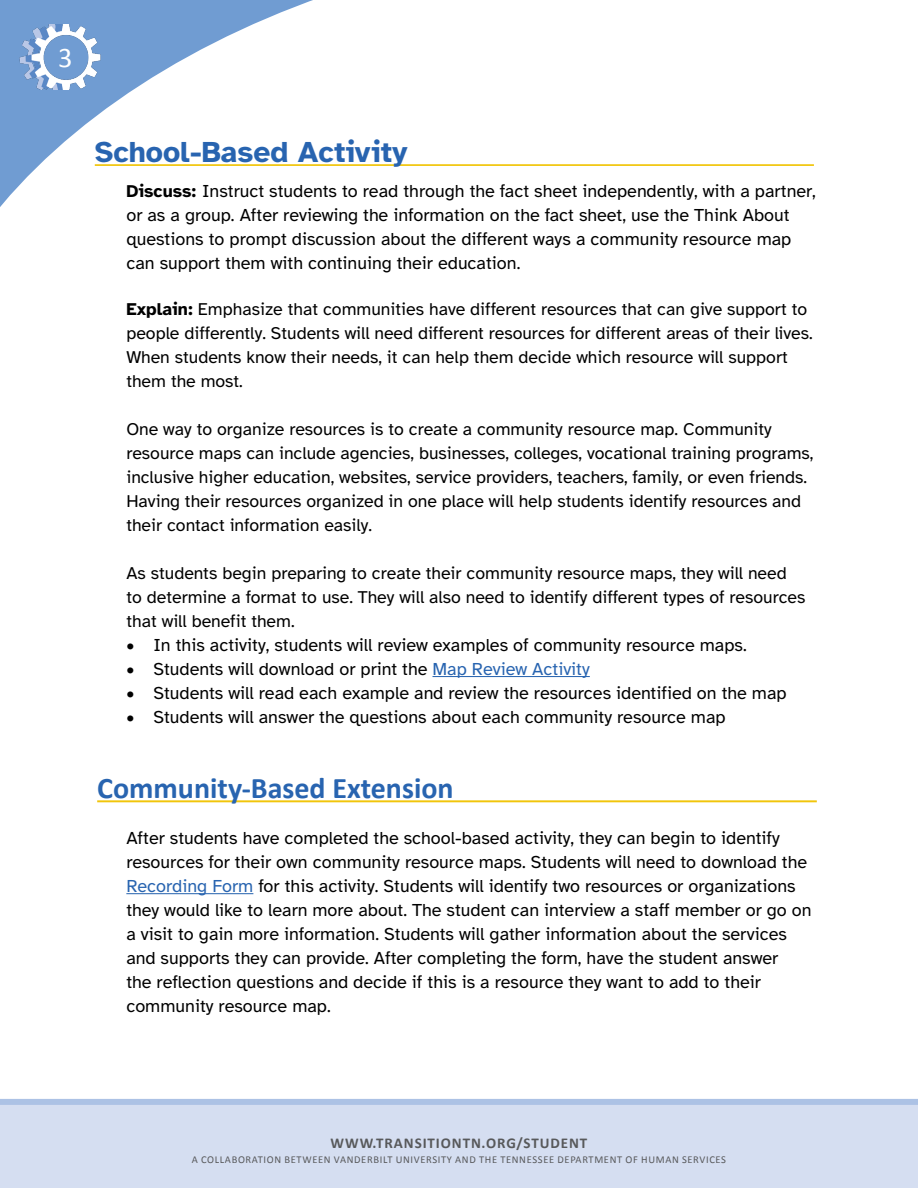
<style>
.page{position:relative;width:918px;height:1188px;background:#fff}
.page>*{position:absolute;margin:0;border:0;box-sizing:border-box;transform-origin:0 0}
.t1{font:700 30px "Calibri";color:#2864b0}
.t2{font:700 30px "Atkinson Hyperlegible";color:#2864b0}
.t3{font:28.5px "Calibri";color:#fff}
.t4{font:18px/24px "Atkinson Hyperlegible";color:#000}
.t5{font:17.7px/24px "Atkinson Hyperlegible";color:#000}
.t6{font:700 15px "Calibri";letter-spacing:.06em;color:#58595b}
.t7{font:10.5px "Calibri";letter-spacing:.06em;color:#58595b}
.s1{font-weight:700;font-size:17.7px}
.s2{font-weight:700}
.s3{color:#2864b0}
</style>
<div class="page">
<div style="left:0;top:1099px;width:918px;height:89px;background:#d5def1"></div>
<svg style="left:0;top:0;width:313px;height:207px"></svg>
<img style="left:17px;top:25px;width:87px;height:65px">
<hr style="left:97px;top:800px;width:720px;height:2px;background:#f1c50b">
<hr style="left:95px;top:164px;width:719px;height:2px;background:#f1c50b">
<hr style="left:433px;top:676px;width:157px;height:1px;background:#2864b0">
<hr style="left:126px;top:893px;width:127px;height:1px;background:#2864b0">
<h2 class="t3" style="left:58px;top:37px;width:16px">3</h2>
<h1 class="t2" style="left:95px;top:135px;width:314px">School-Based Activity</h1>
<p class="t4" style="left:126px;top:180px;width:691px"><span class="s1">Discuss:</span> Instruct students to read through the fact sheet independently, with a partner, or as a group. After reviewing the information on the fact sheet, use the Think About questions to prompt discussion about the different ways a community resource map can support them with continuing their education.</p>
<p class="t5" style="left:126px;top:297px;width:688px"><span class="s2">Explain:</span> Emphasize that communities have different resources that can give support to people differently. Students will need different resources for different areas of their lives.<br>When students know their needs, it can help them decide which resource will support them the most.</p>
<p class="t5" style="left:126px;top:417px;width:689px">One way to organize resources is to create a community resource map. Community resource maps can include agencies, businesses, colleges, vocational training programs, inclusive higher education, websites, service providers, teachers, family, or even friends.<br>Having their resources organized in one place will help students identify resources and their contact information easily.</p>
<p class="t5" style="left:126px;top:561px;width:681px">As students begin preparing to create their community resource maps, they will need to determine a format to use. They will also need to identify different types of resources that will benefit them.</p>
<p class="t4" style="left:126px;top:633px;width:622px">• In this activity, students will review examples of community resource maps.</p>
<p class="t4" style="left:126px;top:657px;width:465px">• Students will download or print the <span class="s3">Map Review Activity</span></p>
<p class="t4" style="left:126px;top:681px;width:662px">• Students will read each example and review the resources identified on the map</p>
<p class="t4" style="left:126px;top:705px;width:601px">• Students will answer the questions about each community resource map</p>
<h1 class="t1" style="left:97px;top:767px;width:358px">Community-Based Extension</h1>
<p class="t4" style="left:126px;top:826px;width:687px">After students have completed the school-based activity, they can begin to identify resources for their own community resource maps. Students will need to download the <span class="s3">Recording Form</span> for this activity. Students will identify two resources or organizations they would like to learn more about. The student can interview a staff member or go on a visit to gain more information. Students will gather information about the services and supports they can provide. After completing the form, have the student answer<br>the reflection questions and decide if this is a resource they want to add to their community resource map.</p>
<p class="t6" style="left:331px;top:1132px;width:258px">WWW.TRANSITIONTN.ORG/STUDENT</p>
<p class="t7" style="left:192px;top:1152px;width:536px">A COLLABORATION BETWEEN VANDERBILT UNIVERSITY AND THE TENNESSEE DEPARTMENT OF HUMAN SERVICES</p>
</div>
